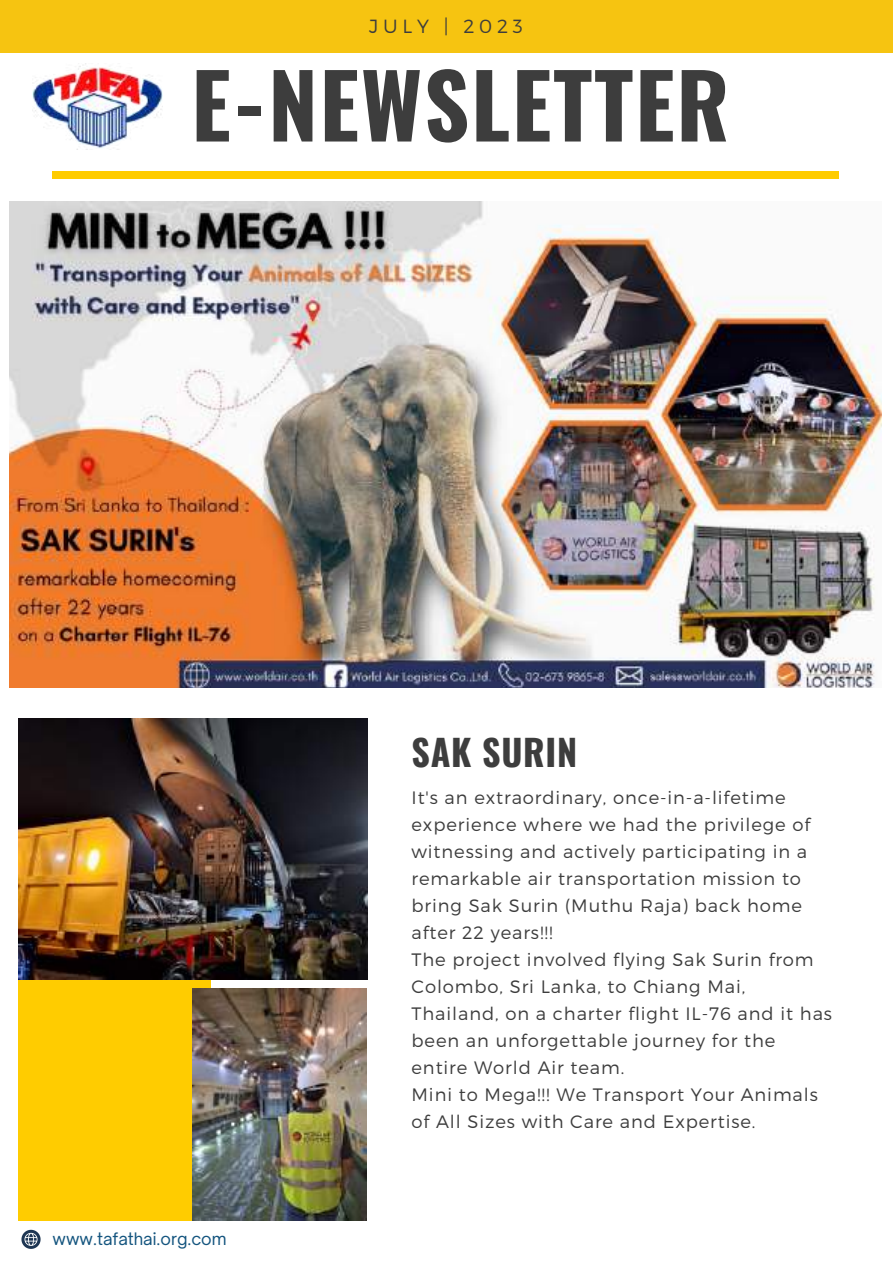
<style>
.page{position:relative;width:893px;height:1264px;background:#fff}
.page>*{position:absolute;margin:0;border:0;box-sizing:border-box;transform-origin:0 0}
.t1{font:700 88.2px "Oswald";letter-spacing:.02em;color:#3d3d3d}
.t2{font:700 35.85px "Oswald";letter-spacing:.02em;color:#3d3d3d}
.t3{font:300 19.05px "Montserrat";letter-spacing:.25em;color:#3d3d3d}
.t4{font:300 18px/27px "Montserrat";letter-spacing:.05em;color:#3d3d3d}
.t5{font:16.5px "Open Sauce One";color:#13547e}
</style>
<div class="page">
<div style="left:0;top:0;width:892px;height:53px;background:#f6c411"></div>
<div style="left:53px;top:172px;width:785px;height:7px;background:#fc0"></div>
<img style="left:9px;top:202px;width:872px;height:485px">
<div style="left:18px;top:858px;width:193px;height:362px;background:#fc0"></div>
<img style="left:18px;top:719px;width:349px;height:260px">
<img style="left:33px;top:63px;width:129px;height:87px">
<img style="left:192px;top:988px;width:175px;height:231px">
<svg style="left:21px;top:1229px;width:20px;height:19px"></svg>
<p class="t3" style="left:369px;top:14px;width:155px">JULY | 2023</p>
<h1 class="t1" style="left:191px;top:36px;width:539px">E-NEWSLETTER</h1>
<p class="t5" style="left:53px;top:1228px;width:175px">www.tafathai.org.com</p>
<h2 class="t2" style="left:411px;top:724px;width:167px">SAK SURIN</h2>
<p class="t4" style="left:411px;top:783px;width:422px">It's an extraordinary, once-in-a-lifetime experience where we had the privilege of witnessing and actively participating in a remarkable air transportation mission to bring Sak Surin (Muthu Raja) back home after 22 years!!!<br>The project involved flying Sak Surin from Colombo, Sri Lanka, to Chiang Mai, Thailand, on a charter flight IL-76 and it has been an unforgettable journey for the entire World Air team.<br>Mini to Mega!!! We Transport Your Animals of All Sizes with Care and Expertise.</p>
</div>
